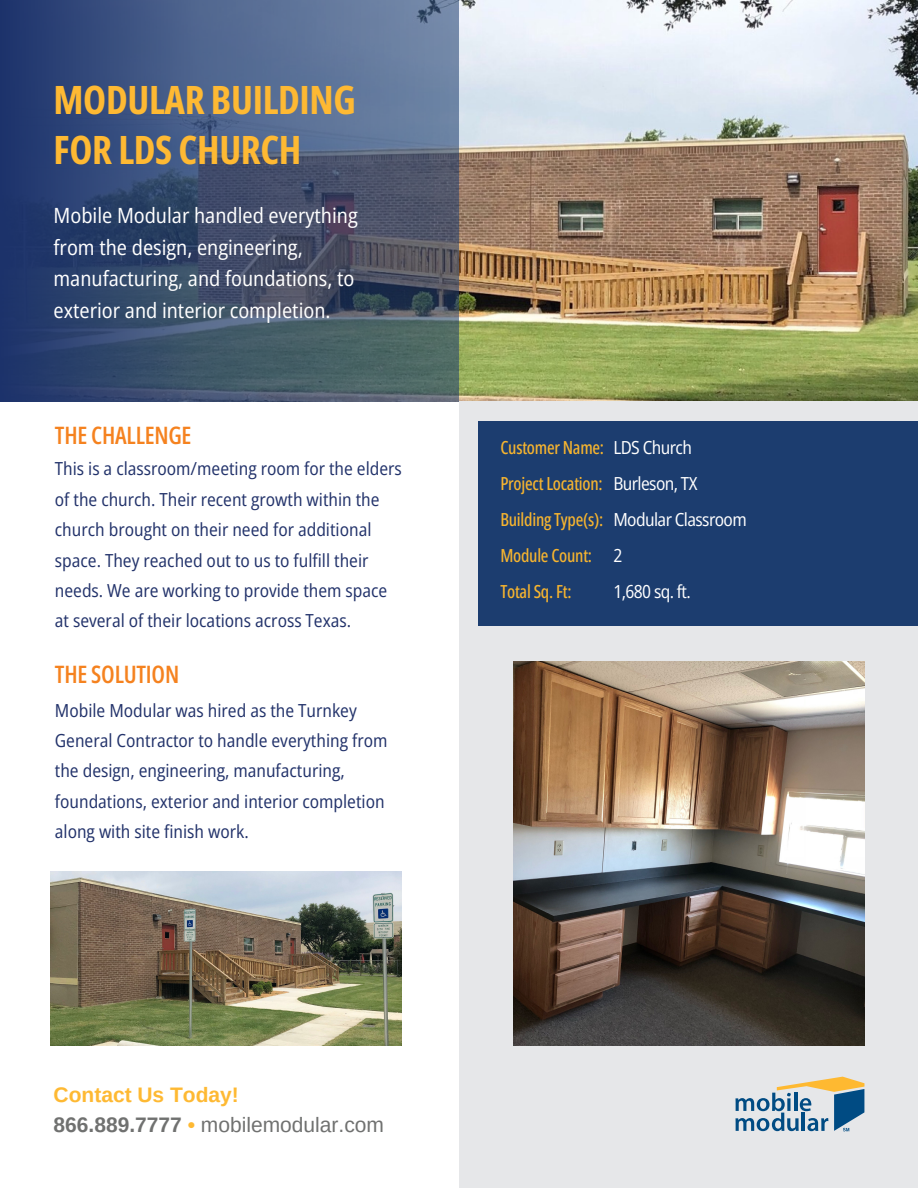
<style>
.page{position:relative;width:918px;height:1188px;background:#fff}
.page>*{position:absolute;margin:0;border:0;box-sizing:border-box;transform-origin:0 0}
.t1{font:700 39px/50.7px "Open Sans Condensed";letter-spacing:-.01em;color:#feb933}
.t2{font:600 24px "Open Sans Condensed";letter-spacing:-.01em;color:#f5821f}
.t3{font:semi-condensed 21px/31.5px "Open Sans";color:#fff}
.t4{font:21px "Arimo";color:#707170}
.t5{font:700 21px "Arimo";color:#feb933}
.t6{font:semi-condensed 18px/30.3px "Open Sans";color:#23336b}
.t7{font:500 18px "Open Sans Condensed";letter-spacing:-.015em;color:#f6b42f}
.t8{font:semi-condensed 18px "Open Sans";letter-spacing:-.035em;color:#fff}
.s1{font-weight:700}
.s2{font-weight:700;color:#feb933}
</style>
<div class="page">
<img style="left:459px;top:0;width:459px;height:401px">
<div style="left:459px;top:401px;width:459px;height:787px;background:#e6e7e9"></div>
<div style="left:478px;top:421px;width:440px;height:205px;background:#1c3d6f"></div>
<svg style="left:736px;top:1077px;width:128px;height:54px"></svg>
<svg style="left:0;top:0;width:459px;height:401px;background:#425576"></svg>
<img style="left:513px;top:661px;width:351px;height:385px">
<img style="left:51px;top:871px;width:351px;height:175px">
<p class="t1" style="left:54px;top:73px;width:304px">MODULAR BUILDING<br>FOR LDS CHURCH</p>
<p class="t3" style="left:54px;top:199px;width:306px">Mobile Modular handled everything from the design, engineering, manufacturing, and foundations, to exterior and interior completion.</p>
<p class="t2" style="left:55px;top:418px;width:138px">THE CHALLENGE</p>
<p class="t6" style="left:55px;top:453px;width:349px">This is a classroom/meeting room for the elders of the church. Their recent growth within the church brought on their need for additional space. They reached out to us to fulfill their needs. We are working to provide them space at several of their locations across Texas.</p>
<p class="t2" style="left:55px;top:658px;width:126px">THE SOLUTION</p>
<p class="t6" style="left:55px;top:694px;width:334px">Mobile Modular was hired as the Turnkey General Contractor to handle everything from the design, engineering, manufacturing, foundations, exterior and interior completion along with site finish work.</p>
<p class="t5" style="left:54px;top:1083px;width:187px">Contact Us Today!</p>
<p class="t4" style="left:54px;top:1113px;width:332px"><span class="s1">866.889.7777</span> <span class="s2">•</span> mobilemodular.com</p>
<p class="t7" style="left:500px;top:435px;width:105px">Customer Name:</p>
<p class="t7" style="left:500px;top:471px;width:104px">Project Location:</p>
<p class="t7" style="left:500px;top:507px;width:105px">Building Type(s):</p>
<p class="t7" style="left:500px;top:543px;width:93px">Module Count:</p>
<p class="t7" style="left:500px;top:579px;width:73px">Total Sq. Ft:</p>
<p class="t8" style="left:613px;top:435px;width:80px">LDS Church</p>
<p class="t8" style="left:613px;top:471px;width:86px">Burleson, TX</p>
<p class="t8" style="left:613px;top:507px;width:135px">Modular Classroom</p>
<p class="t8" style="left:613px;top:543px;width:10px">2</p>
<p class="t8" style="left:613px;top:579px;width:79px">1,680 sq. ft.</p>
</div>
